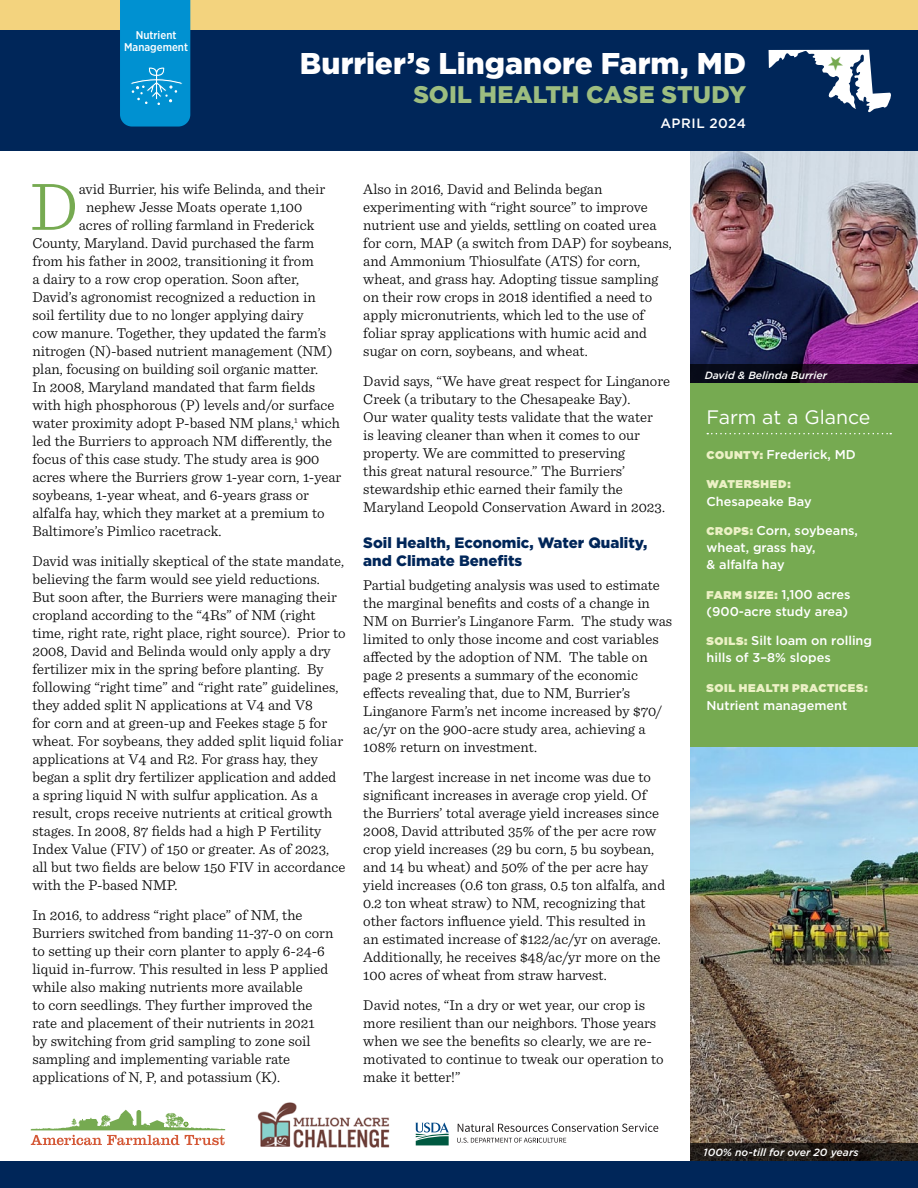
<style>
.page{position:relative;width:918px;height:1188px;background:#fff}
.page>*{position:absolute;margin:0;border:0;box-sizing:border-box;transform-origin:0 0}
.t1{font:300 70.5px "Sentinel";color:#76aa51}
.t2{font:900 30px "Gotham";color:#fff}
.t3{font:900 24px "Gotham";letter-spacing:.005em;color:#9dbd80}
.t4{font:19.5px "Gotham";color:#fff}
.t5{font:300 15px/18px "Sentinel";color:#000}
.t6{font:900 15px/18px "Gotham";color:#002659}
.t7{font:500 13.5px "Gotham";letter-spacing:.04em;color:#fff}
.t8{font:500 12.75px/17.2px "Gotham";color:#fff}
.t9{font:900 11.25px "Gotham";letter-spacing:.055em;color:#ecf1c5}
.t10{font:500 11.25px/12.1px "Gotham Narrow";color:#fff;text-align:center}
.t11{font:italic 500 10.5px "Gotham";color:#fff}
.s1{font-weight:900;font-size:11.25px;color:#ecf1c5}
</style>
<div class="page">
<img style="left:690px;top:151px;width:228px;height:213px">
<div style="left:0;top:0;width:918px;height:151px;background:#002659"></div>
<svg style="left:690px;top:364px;width:228px;height:19px;background:#1a0a22"></svg>
<div style="left:690px;top:383px;width:228px;height:446px;background:#76aa51"></div>
<img style="left:690px;top:748px;width:228px;height:396px">
<svg style="left:690px;top:1144px;width:228px;height:17px;background:#211b17"></svg>
<div style="left:0;top:1161px;width:918px;height:27px;background:#002659"></div>
<svg style="left:707px;top:433px;width:184px;height:1px"></svg>
<div style="left:0;top:0;width:918px;height:30px;background:#f3d37e"></div>
<svg style="left:120px;top:0;width:70px;height:127px;background:#0793d1"></svg>
<svg style="left:458px;top:1123px;width:200px;height:9px"></svg>
<svg style="left:457px;top:1138px;width:109px;height:5px"></svg>
<svg style="left:415px;top:1122px;width:34px;height:23px"></svg>
<svg style="left:31px;top:1110px;width:194px;height:35px"></svg>
<img style="left:257px;top:1102px;width:133px;height:46px">
<svg style="left:769px;top:50px;width:122px;height:63px"></svg>
<p class="t10" style="left:124px;top:28px;width:65px">Nutrient<br>Management</p>
<h2 class="t2" style="left:300px;top:43px;width:448px">Burrier’s Linganore Farm, MD</h2>
<h3 class="t3" style="left:413px;top:78px;width:334px">SOIL HEALTH CASE STUDY</h3>
<p class="t7" style="left:660px;top:115px;width:87px">APRIL 2024</p>
<h1 class="t1" style="left:30px;top:156px;width:50px">D</h1>
<p class="t5" style="left:79px;top:179px;width:248px">avid Burrier, his wife Belinda, and their</p>
<p class="t5" style="left:86px;top:197px;width:218px">nephew Jesse Moats operate 1,100</p>
<p class="t5" style="left:79px;top:215px;width:237px">acres of rolling farmland in Frederick</p>
<p class="t5" style="left:32px;top:233px;width:283px">County, Maryland. David purchased the farm</p>
<p class="t5" style="left:32px;top:251px;width:283px">from his father in 2002, transitioning it from</p>
<p class="t5" style="left:32px;top:269px;width:268px">a dairy to a row crop operation. Soon after,</p>
<p class="t5" style="left:32px;top:287px;width:285px">David’s agronomist recognized a reduction in</p>
<p class="t5" style="left:32px;top:305px;width:273px">soil fertility due to no longer applying dairy</p>
<p class="t5" style="left:32px;top:323px;width:295px">cow manure. Together, they updated the farm’s</p>
<p class="t5" style="left:32px;top:341px;width:302px">nitrogen (N)-based nutrient management (NM)</p>
<p class="t5" style="left:32px;top:359px;width:287px">plan, focusing on building soil organic matter.</p>
<p class="t5" style="left:32px;top:377px;width:284px">In 2008, Maryland mandated that farm fields</p>
<p class="t5" style="left:32px;top:395px;width:304px">with high phosphorous (P) levels and/or surface</p>
<p class="t5" style="left:32px;top:413px;width:309px">water proximity adopt P-based NM plans,<sup>1</sup> which</p>
<p class="t5" style="left:32px;top:431px;width:301px">led the Burriers to approach NM differently, the</p>
<p class="t5" style="left:32px;top:449px;width:289px">focus of this case study. The study area is 900</p>
<p class="t5" style="left:32px;top:467px;width:311px">acres where the Burriers grow 1-year corn, 1-year</p>
<p class="t5" style="left:32px;top:485px;width:278px">soybeans, 1-year wheat, and 6-years grass or</p>
<p class="t5" style="left:32px;top:503px;width:294px">alfalfa hay, which they market at a premium to</p>
<p class="t5" style="left:32px;top:521px;width:190px">Baltimore’s Pimlico racetrack.</p>
<p class="t5" style="left:32px;top:551px;width:315px">David was initially skeptical of the state mandate, believing the farm would see yield reductions.<br>But soon after, the Burriers were managing their cropland according to the “4Rs” of NM (right time, right rate, right place, right source). Prior to 2008, David and Belinda would only apply a dry fertilizer mix in the spring before planting. By following “right time” and “right rate” guidelines, they added split N applications at V4 and V8<br>for corn and at green-up and Feekes stage 5 for wheat. For soybeans, they added split liquid foliar applications at V4 and R2. For grass hay, they began a split dry fertilizer application and added a spring liquid N with sulfur application. As a result, crops receive nutrients at critical growth stages. In 2008, 87 fields had a high P Fertility Index Value (FIV) of 150 or greater. As of 2023, all but two fields are below 150 FIV in accordance with the P-based NMP.</p>
<p class="t5" style="left:32px;top:905px;width:302px">In 2016, to address “right place” of NM, the Burriers switched from banding 11-37-0 on corn to setting up their corn planter to apply 6-24-6 liquid in-furrow. This resulted in less P applied while also making nutrients more available<br>to corn seedlings. They further improved the rate and placement of their nutrients in 2021<br>by switching from grid sampling to zone soil sampling and implementing variable rate applications of N, P, and potassium (K).</p>
<p class="t5" style="left:363px;top:179px;width:310px">Also in 2016, David and Belinda began experimenting with “right source” to improve nutrient use and yields, settling on coated urea for corn, MAP (a switch from DAP) for soybeans, and Ammonium Thiosulfate (ATS) for corn, wheat, and grass hay. Adopting tissue sampling on their row crops in 2018 identified a need to apply micronutrients, which led to the use of foliar spray applications with humic acid and sugar on corn, soybeans, and wheat.</p>
<p class="t5" style="left:363px;top:371px;width:308px">David says, “We have great respect for Linganore Creek (a tributary to the Chesapeake Bay).<br>Our water quality tests validate that the water<br>is leaving cleaner than when it comes to our property. We are committed to preserving<br>this great natural resource.” The Burriers’ stewardship ethic earned their family the Maryland Leopold Conservation Award in 2023.</p>
<p class="t6" style="left:363px;top:533px;width:285px">Soil Health, Economic, Water Quality, and Climate Benefits</p>
<p class="t5" style="left:363px;top:575px;width:310px">Partial budgeting analysis was used to estimate the marginal benefits and costs of a change in NM on Burrier’s Linganore Farm. The study was limited to only those income and cost variables affected by the adoption of NM. The table on page 2 presents a summary of the economic effects revealing that, due to NM, Burrier’s Linganore Farm’s net income increased by $70/ ac/yr on the 900-acre study area, achieving a 108% return on investment.</p>
<p class="t5" style="left:363px;top:767px;width:303px">The largest increase in net income was due to significant increases in average crop yield. Of the Burriers’ total average yield increases since 2008, David attributed 35% of the per acre row crop yield increases (29 bu corn, 5 bu soybean, and 14 bu wheat) and 50% of the per acre hay yield increases (0.6 ton grass, 0.5 ton alfalfa, and 0.2 ton wheat straw) to NM, recognizing that other factors influence yield. This resulted in an estimated increase of $122/ac/yr on average.<br>Additionally, he receives $48/ac/yr more on the 100 acres of wheat from straw harvest.</p>
<p class="t5" style="left:363px;top:995px;width:302px">David notes, “In a dry or wet year, our crop is more resilient than our neighbors. Those years when we see the benefits so clearly, we are re&shy;motivated to continue to tweak our operation to make it better!”</p>
<p class="t11" style="left:705px;top:368px;width:124px">David &amp; Belinda Burrier</p>
<h3 class="t4" style="left:706px;top:405px;width:165px">Farm at a Glance</h3>
<p class="t8" style="left:706px;top:446px;width:151px"><span class="s1">COUNTY:</span> Frederick, MD</p>
<p class="t9" style="left:706px;top:476px;width:86px">WATERSHED:</p>
<p class="t8" style="left:706px;top:492px;width:107px">Chesapeake Bay</p>
<p class="t8" style="left:706px;top:522px;width:153px"><span class="s1">CROPS:</span> Corn, soybeans, wheat, grass hay,<br>&amp; alfalfa hay</p>
<p class="t8" style="left:706px;top:585px;width:146px"><span class="s1">FARM SIZE:</span> 1,100 acres (900-acre study area)</p>
<p class="t8" style="left:706px;top:632px;width:167px"><span class="s1">SOILS:</span> Silt loam on rolling hills of 3–8% slopes</p>
<p class="t9" style="left:706px;top:680px;width:163px">SOIL HEALTH PRACTICES:</p>
<p class="t8" style="left:706px;top:696px;width:142px">Nutrient management</p>
<p class="t11" style="left:704px;top:1145px;width:157px">100% no-till for over 20 years</p>
</div>
